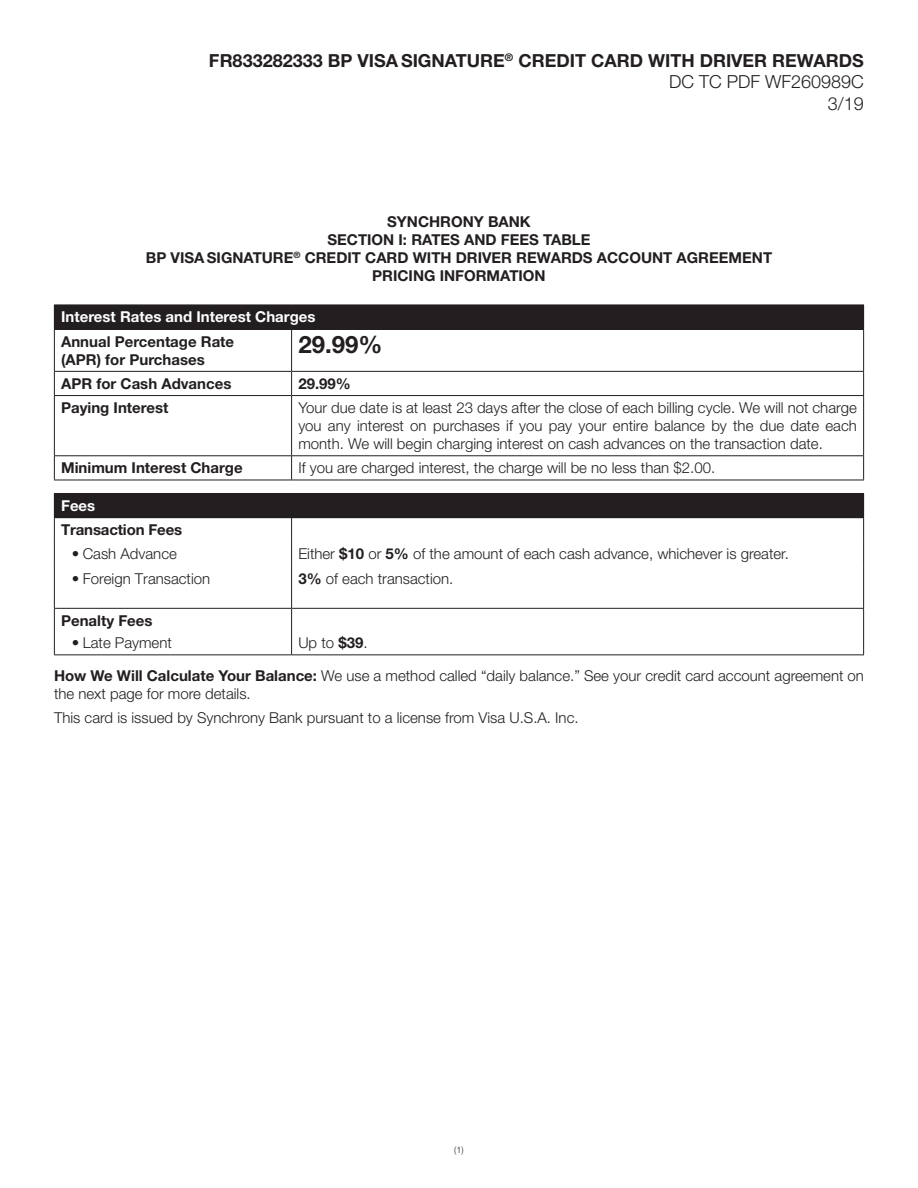
<style>
.page{position:relative;width:918px;height:1188px;background:#fff}
.page>*{position:absolute;margin:0;border:0;box-sizing:border-box;transform-origin:0 0}
.Schumer_APR{font:700 24px "Helvetica Neue LT Std";color:#231f20}
.Numbers_1_2_etc{font:700 18px "Helvetica Neue LT Std";color:#231f20}
.Numbers_1_2_etc-2{font:300 18px "Helvetica Neue LT Std";color:#231f20}
.Schumer_Body_Copy{font:300 15px/18px "Helvetica Neue LT Std";color:#231f20;text-align:justify}
.Schumer_Subhead{font:700 15px/18px "Helvetica Neue LT Std";color:#231f20}
.Schumer_header_categ{font:700 15px "Helvetica Neue LT Std";color:#fff}
.Schumer_Bullet{font:700 15px "Helvetica Neue LT Std";letter-spacing:-.01em;color:#231f20}
.Numbers_1_2_etc-3{font:700 15px "Helvetica Neue LT Std";color:#231f20}
.t1{font:300 9px "Helvetica Neue LT Std";color:#231f20}
.s1{font-weight:700}
</style>
<div class="page">
<div style="left:54px;top:305px;width:810px;height:24px;background:#231f20"></div>
<hr style="left:54px;top:329px;width:238px;height:1px;background:#231f20">
<hr style="left:54px;top:330px;width:1px;height:41px;background:#231f20">
<hr style="left:292px;top:329px;width:572px;height:1px;background:#231f20">
<hr style="left:291px;top:330px;width:1px;height:41px;background:#231f20">
<hr style="left:863px;top:330px;width:1px;height:41px;background:#231f20">
<hr style="left:54px;top:371px;width:238px;height:1px;background:#231f20">
<svg style="left:54px;top:372px;width:1px;height:23px"></svg>
<hr style="left:292px;top:371px;width:572px;height:1px;background:#231f20">
<svg style="left:291px;top:372px;width:1px;height:23px"></svg>
<svg style="left:863px;top:372px;width:1px;height:23px"></svg>
<hr style="left:54px;top:395px;width:238px;height:1px;background:#231f20">
<hr style="left:54px;top:396px;width:1px;height:59px;background:#231f20">
<hr style="left:292px;top:395px;width:572px;height:1px;background:#231f20">
<hr style="left:291px;top:396px;width:1px;height:59px;background:#231f20">
<hr style="left:863px;top:396px;width:1px;height:59px;background:#231f20">
<hr style="left:54px;top:455px;width:238px;height:1px;background:#231f20">
<svg style="left:54px;top:456px;width:1px;height:24px"></svg>
<hr style="left:292px;top:455px;width:572px;height:1px;background:#231f20">
<svg style="left:291px;top:456px;width:1px;height:24px"></svg>
<svg style="left:863px;top:456px;width:1px;height:24px"></svg>
<hr style="left:54px;top:480px;width:238px;height:1px;background:#231f20">
<hr style="left:292px;top:480px;width:572px;height:1px;background:#231f20">
<div style="left:54px;top:493px;width:810px;height:25px;background:#231f20"></div>
<hr style="left:54px;top:609px;width:1px;height:45px;background:#231f20">
<hr style="left:863px;top:609px;width:1px;height:45px;background:#231f20">
<hr style="left:292px;top:654px;width:572px;height:1px;background:#231f20">
<svg style="left:54px;top:518px;width:1px;height:48px"></svg>
<svg style="left:863px;top:518px;width:1px;height:48px"></svg>
<hr style="left:54px;top:566px;width:1px;height:42px;background:#231f20">
<hr style="left:291px;top:566px;width:1px;height:42px;background:#231f20">
<hr style="left:863px;top:566px;width:1px;height:42px;background:#231f20">
<hr style="left:54px;top:608px;width:238px;height:1px;background:#231f20">
<hr style="left:292px;top:608px;width:572px;height:1px;background:#231f20">
<svg style="left:291px;top:518px;width:1px;height:48px"></svg>
<hr style="left:291px;top:609px;width:1px;height:45px;background:#231f20">
<hr style="left:54px;top:654px;width:238px;height:1px;background:#231f20">
<p class="Numbers_1_2_etc" style="left:209px;top:49px;width:657px">FR833282333 BP VISA SIGNATURE<sup>®</sup> CREDIT CARD WITH DRIVER REWARDS</p>
<p class="Numbers_1_2_etc-2" style="left:669px;top:71px;width:196px">DC TC PDF WF260989C</p>
<p class="Numbers_1_2_etc-2" style="left:828px;top:93px;width:38px">3/19</p>
<p class="Numbers_1_2_etc-3" style="left:387px;top:212px;width:145px">SYNCHRONY BANK</p>
<p class="Schumer_Subhead" style="left:327px;top:230px;width:265px">SECTION I: RATES AND FEES TABLE</p>
<p class="Schumer_Subhead" style="left:146px;top:248px;width:628px">BP VISA SIGNATURE<sup>®</sup> CREDIT CARD WITH DRIVER REWARDS ACCOUNT AGREEMENT</p>
<p class="Schumer_Subhead" style="left:372px;top:266px;width:175px">PRICING INFORMATION</p>
<p class="Schumer_header_categ" style="left:61px;top:308px;width:256px">Interest Rates and Interest Charges</p>
<p class="Schumer_Subhead" style="left:61px;top:332px;width:175px">Annual Percentage Rate (APR) for Purchases</p>
<p class="Schumer_APR" style="left:298px;top:329px;width:86px">29.99%</p>
<p class="Schumer_Subhead" style="left:61px;top:374px;width:172px">APR for Cash Advances</p>
<p class="Schumer_Subhead" style="left:298px;top:374px;width:54px">29.99%</p>
<p class="Schumer_Subhead" style="left:61px;top:398px;width:109px">Paying Interest</p>
<p class="Schumer_Body_Copy" style="left:298px;top:398px;width:560px">Your due date is at least 23 days after the close of each billing cycle. We will not charge you any interest on purchases if you pay your entire balance by the due date each month. We will begin charging interest on cash advances on the transaction date.</p>
<p class="Schumer_Subhead" style="left:61px;top:459px;width:183px">Minimum Interest Charge</p>
<p class="Schumer_Body_Copy" style="left:298px;top:459px;width:418px">If you are charged interest, the charge will be no less than $2.00.</p>
<p class="Schumer_header_categ" style="left:61px;top:496px;width:36px">Fees</p>
<p class="Schumer_Bullet" style="left:61px;top:521px;width:123px">Transaction Fees</p>
<p class="Schumer_Body_Copy" style="left:72px;top:545px;width:107px">• Cash Advance</p>
<p class="Schumer_Body_Copy" style="left:298px;top:545px;width:492px">Either <span class="s1">$10</span> or <span class="s1">5%</span> of the amount of each cash advance, whichever is greater.</p>
<p class="Schumer_Body_Copy" style="left:72px;top:569px;width:140px">• Foreign Transaction</p>
<p class="Schumer_Body_Copy" style="left:298px;top:569px;width:157px"><span class="s1">3%</span> of each transaction.</p>
<p class="Schumer_Bullet" style="left:61px;top:611px;width:93px">Penalty Fees</p>
<p class="Schumer_Body_Copy" style="left:72px;top:633px;width:101px">• Late Payment</p>
<p class="Schumer_Body_Copy" style="left:298px;top:633px;width:71px">Up to <span class="s1">$39</span>.</p>
<p class="Schumer_Body_Copy" style="left:54px;top:666px;width:812px"><span class="s1">How We Will Calculate Your Balance:</span> We use a method called “daily balance.” See your credit card account agreement on the next page for more details.</p>
<p class="Schumer_Body_Copy" style="left:54px;top:709px;width:526px">This card is issued by Synchrony Bank pursuant to a license from Visa U.S.A. Inc.</p>
<p class="t1" style="left:454px;top:1145px;width:11px">(1)</p>
</div>
